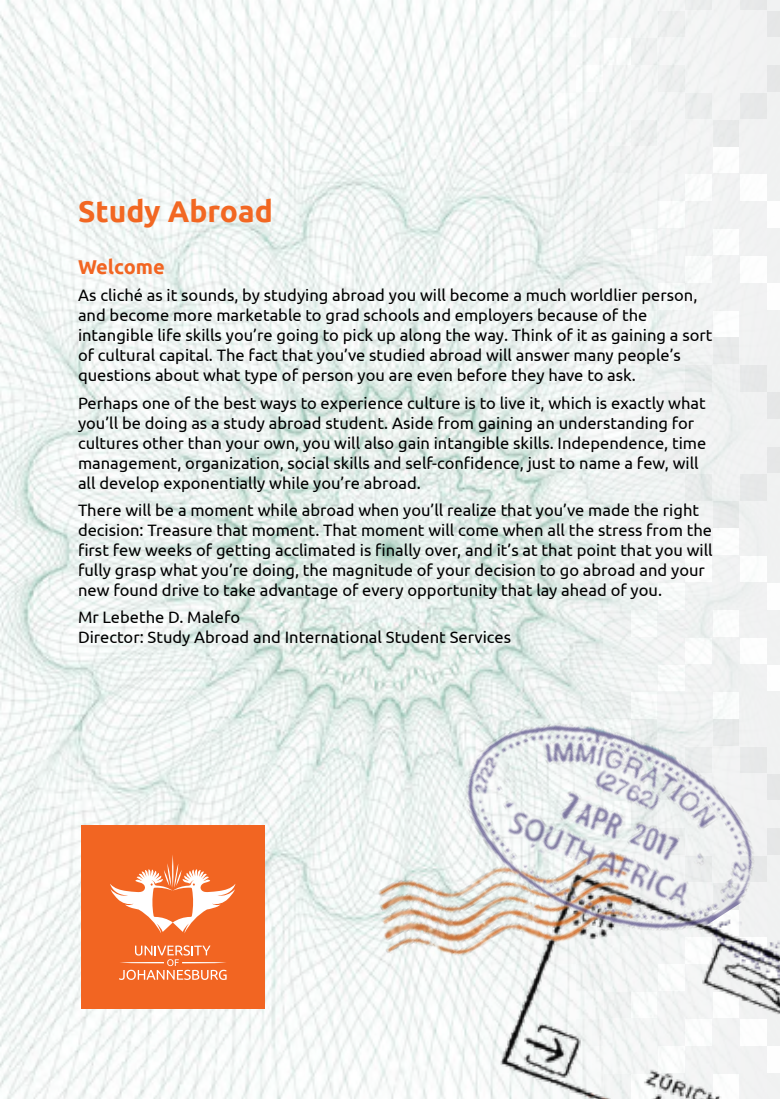
<style>
.page{position:relative;width:780px;height:1099px;background:#fff}
.page>*{position:absolute;margin:0;border:0;box-sizing:border-box;transform-origin:0 0}
.t1{font:700 30px "Ubuntu";color:#f26722}
.t2{font:700 20px "Ubuntu";color:#f26522}
.t3{font:16.5px/20px "Ubuntu";color:#000}
</style>
<div class="page">
<img style="left:0;top:0;width:780px;height:1098px">
<img style="left:501px;top:1003px;width:279px;height:95px">
<img style="left:355px;top:767px;width:306px;height:264px">
<img style="left:779px;top:0;width:1px;height:551px">
<img style="left:436px;top:645px;width:344px;height:358px">
<div style="left:81px;top:825px;width:184px;height:183px;background:#f26522"></div>
<svg style="left:110px;top:855px;width:125px;height:78px"></svg>
<svg style="left:119px;top:945px;width:107px;height:34px"></svg>
<h1 class="t1" style="left:78px;top:193px;width:196px">Study Abroad</h1>
<p class="t2" style="left:78px;top:255px;width:88px">Welcome</p>
<p class="t3" style="left:78px;top:285px;width:636px">As cliché as it sounds, by studying abroad you will become a much worldlier person, and become more marketable to grad schools and employers because of the intangible life skills you’re going to pick up along the way. Think of it as gaining a sort of cultural capital. The fact that you’ve studied abroad will answer many people’s questions about what type of person you are even before they have to ask.</p>
<p class="t3" style="left:78px;top:392px;width:629px">Perhaps one of the best ways to experience culture is to live it, which is exactly what you’ll be doing as a study abroad student. Aside from gaining an understanding for cultures other than your own, you will also gain intangible skills. Independence, time management, organization, social skills and self-confidence, just to name a few, will all develop exponentially while you’re abroad.</p>
<p class="t3" style="left:78px;top:499px;width:636px">There will be a moment while abroad when you’ll realize that you’ve made the right decision: Treasure that moment. That moment will come when all the stress from the first few weeks of getting acclimated is finally over, and it’s at that point that you will fully grasp what you’re doing, the magnitude of your decision to go abroad and your new found drive to take advantage of every opportunity that lay ahead of you.</p>
<p class="t3" style="left:78px;top:606px;width:434px">Mr Lebethe D. Malefo<br>Director: Study Abroad and International Student Services</p>
</div>
